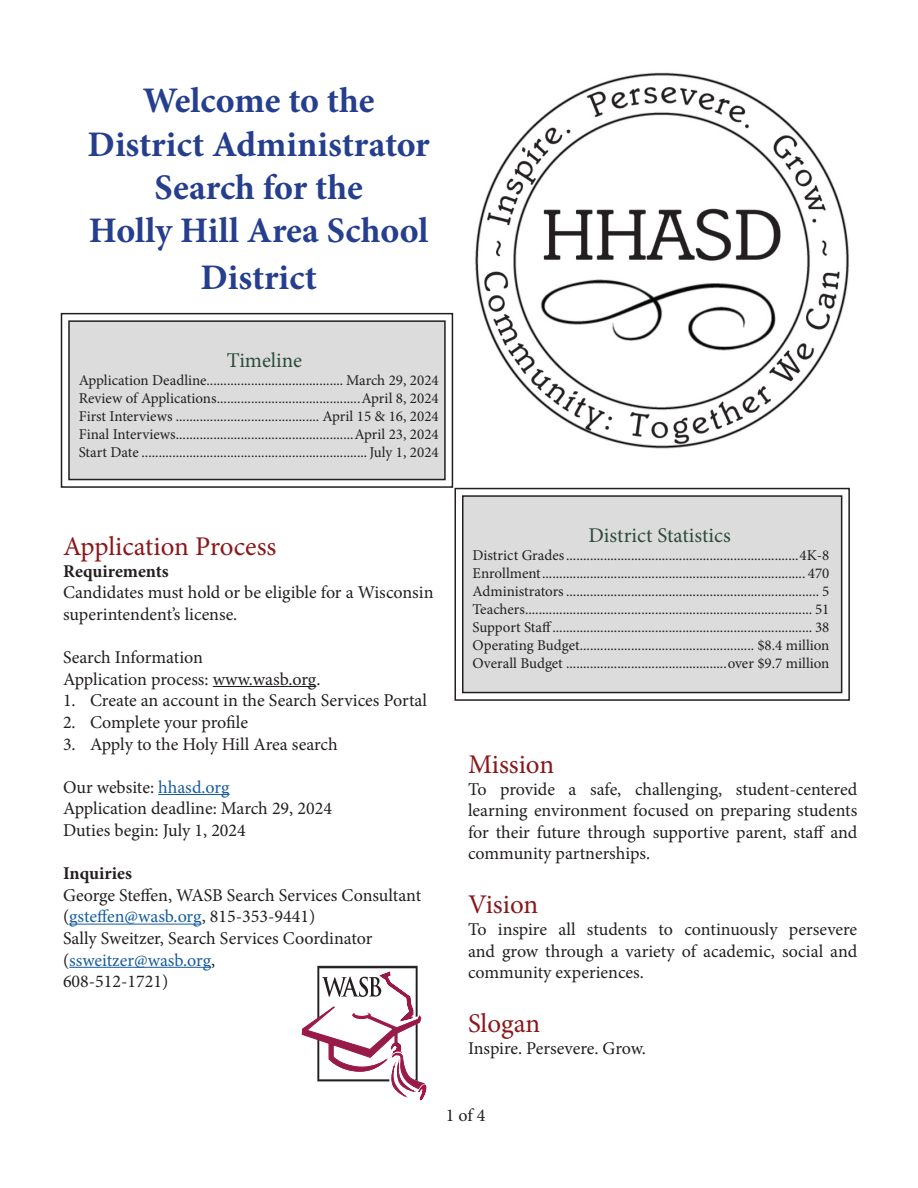
<style>
.page{position:relative;width:918px;height:1188px;background:#fff}
.page>*{position:absolute;margin:0;border:0;box-sizing:border-box;transform-origin:0 0}
.t1{font:700 36px/43.2px "Minion Pro";color:#253f8e;text-align:center}
.t2{font:27px "Minion Pro";letter-spacing:-.005em;color:#8b171a}
.t3{font:21px "Minion Pro";color:#2b4c39}
.t4{font:18px/21.6px "Minion Pro";color:#231f20;text-align:justify}
.t5{font:18px/21.6px "Minion Pro";color:#175d9e}
.t6{font:700 18px "Minion Pro";color:#231f20}
.t7{font:15px "Minion Pro";color:#231f20}
.s1{color:#175d9e}
.s2{color:#231f20}
</style>
<div class="page">
<hr style="left:213px;top:686px;width:103px;height:1px;background:#231f20">
<hr style="left:158px;top:794px;width:71px;height:1px;background:#175d9e">
<hr style="left:69px;top:924px;width:133px;height:1px;background:#175d9e">
<hr style="left:69px;top:967px;width:142px;height:1px;background:#175d9e">
<svg style="left:302px;top:966px;width:125px;height:134px"></svg>
<svg style="left:60px;top:312px;width:394px;height:176px"></svg>
<div style="left:67px;top:320px;width:379px;height:161px;background:#dcdcdc"></div>
<svg style="left:454px;top:487px;width:396px;height:214px"></svg>
<div style="left:461px;top:495px;width:382px;height:199px;background:#dcdcdc"></div>
<img style="left:475px;top:72px;width:374px;height:377px">
<p class="t1" style="left:143px;top:79px;width:233px">Welcome to the</p>
<p class="t1" style="left:88px;top:122px;width:344px">District Administrator<br>Search for the</p>
<p class="t1" style="left:89px;top:207px;width:341px;line-height:46.8px">Holly Hill Area School<br>District</p>
<p class="t3" style="left:227px;top:346px;width:77px">Timeline</p>
<p class="t7" style="left:79px;top:370px;width:362px">Application Deadline........................................ March 29, 2024</p>
<p class="t7" style="left:79px;top:388px;width:362px">Review of Applications..........................................April 8, 2024</p>
<p class="t7" style="left:79px;top:406px;width:362px">First Interviews .......................................... April 15 &amp; 16, 2024</p>
<p class="t7" style="left:79px;top:424px;width:362px">Final Interviews....................................................April 23, 2024</p>
<p class="t7" style="left:79px;top:442px;width:362px">Start Date ..................................................................July 1, 2024</p>
<p class="t2" style="left:63px;top:528px;width:215px">Application Process</p>
<p class="t6" style="left:63px;top:558px;width:107px">Requirements</p>
<p class="t4" style="left:63px;top:582px;width:372px">Candidates must hold or be eligible for a Wisconsin superintendent’s license.</p>
<p class="t4" style="left:63px;top:647px;width:142px">Search Information</p>
<p class="t4" style="left:63px;top:668px;width:259px">Application process: www.wasb.org.</p>
<p class="t4" style="left:63px;top:690px;width:366px">1. Create an account in the Search Services Portal</p>
<p class="t4" style="left:63px;top:711px;width:187px">2. Complete your profile</p>
<p class="t4" style="left:63px;top:733px;width:276px">3. Apply to the Holy Hill Area search</p>
<p class="t4" style="left:63px;top:776px;width:168px">Our website: <span class="s1">hhasd.org</span></p>
<p class="t4" style="left:63px;top:798px;width:271px">Application deadline: March 29, 2024</p>
<p class="t4" style="left:63px;top:819px;width:184px">Duties begin: July 1, 2024</p>
<p class="t6" style="left:63px;top:861px;width:70px">Inquiries</p>
<p class="t4" style="left:63px;top:884px;width:360px">George Steffen, WASB Search Services Consultant (<span class="s1">gsteffen@wasb.org</span>, 815-353-9441)</p>
<p class="t4" style="left:63px;top:927px;width:311px">Sally Sweitzer, Search Services Coordinator</p>
<p class="t5" style="left:63px;top:949px;width:154px"><span class="s2">(</span>ssweitzer@wasb.org<span class="s2">,<br>608-512-1721)</span></p>
<p class="t3" style="left:589px;top:521px;width:144px">District Statistics</p>
<p class="t7" style="left:472px;top:545px;width:359px">District Grades....................................................................4K-8</p>
<p class="t7" style="left:472px;top:563px;width:359px">Enrollment............................................................................. 470</p>
<p class="t7" style="left:472px;top:581px;width:359px">Administrators .......................................................................... 5</p>
<p class="t7" style="left:472px;top:599px;width:359px">Teachers.................................................................................... 51</p>
<p class="t7" style="left:473px;top:617px;width:358px">Support Staff............................................................................ 38</p>
<p class="t7" style="left:473px;top:635px;width:358px">Operating Budget................................................... $8.4 million</p>
<p class="t7" style="left:473px;top:653px;width:359px">Overall Budget ...............................................over $9.7 million</p>
<p class="t2" style="left:468px;top:746px;width:88px">Mission</p>
<p class="t4" style="left:468px;top:778px;width:391px">To provide a safe, challenging, student-centered learning environment focused on preparing students for their future through supportive parent, staff and community partnerships.</p>
<p class="t2" style="left:468px;top:887px;width:72px">Vision</p>
<p class="t4" style="left:468px;top:918px;width:391px">To inspire all students to continuously persevere and grow through a variety of academic, social and community experiences.</p>
<p class="t2" style="left:468px;top:1005px;width:74px">Slogan</p>
<p class="t4" style="left:468px;top:1037px;width:179px">Inspire. Persevere. Grow.</p>
<p class="t4" style="left:446px;top:1105px;width:41px">1 of 4</p>
</div>
